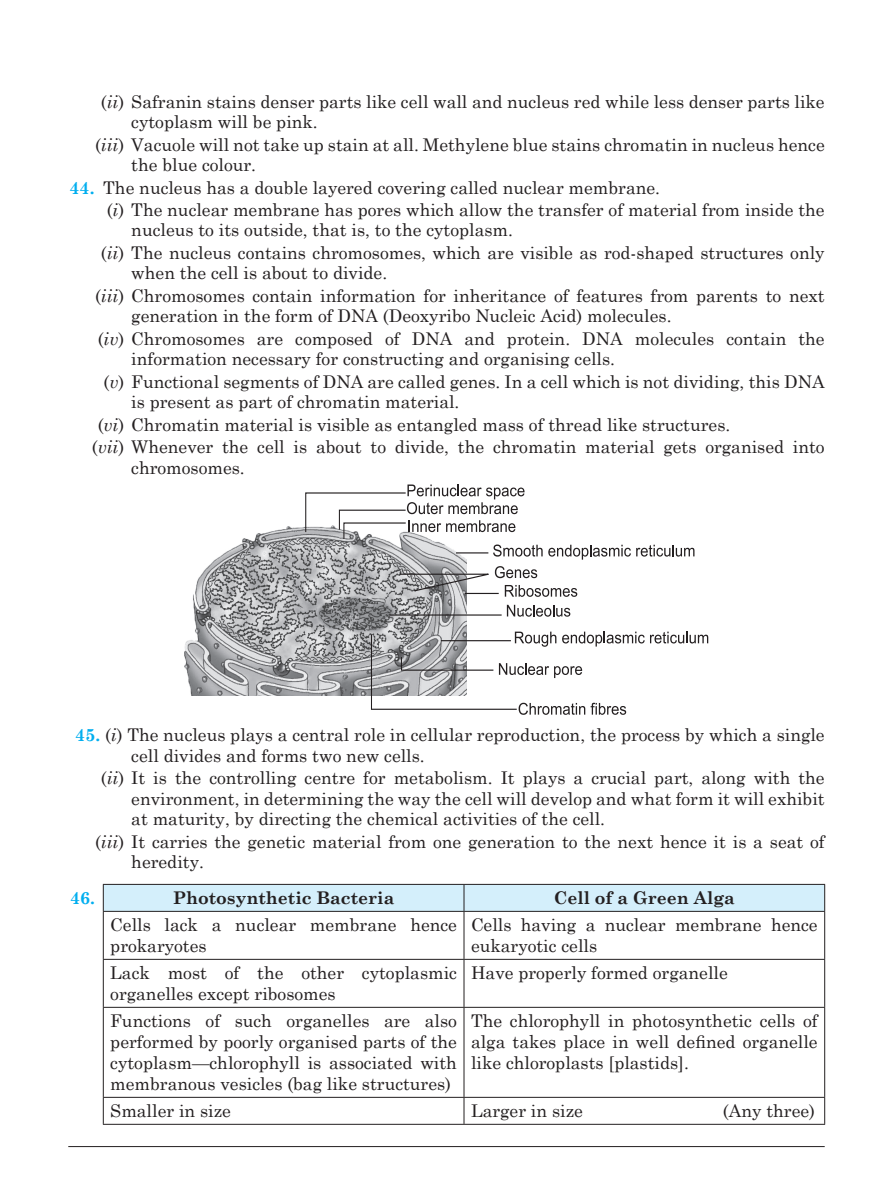
<style>
.page{position:relative;width:893px;height:1203px;background:#fff}
.page>*{position:absolute;margin:0;border:0;box-sizing:border-box;transform-origin:0 0}
.t1{font:17.5px/21px "Century Schoolbook";color:#231f20}
.t2{font:700 17.5px "Century Schoolbook";color:#231f20}
.t3{font:700 17.5px "Century Schoolbook";color:#00aeef}
.s1{font-style:italic}
.s2{font-weight:700;color:#00aeef}
</style>
<div class="page">
<hr style="left:68px;top:1145px;width:756px;height:1px;background:#231f20">
<img style="left:185px;top:526px;width:281px;height:169px">
<svg style="left:305px;top:484px;width:237px;height:72px"></svg>
<svg style="left:548px;top:544px;width:146px;height:15px"></svg>
<svg style="left:650px;top:631px;width:58px;height:12px"></svg>
<svg style="left:370px;top:566px;width:274px;height:148px"></svg>
<hr style="left:103px;top:883px;width:361px;height:1px;background:#231f20">
<hr style="left:464px;top:883px;width:361px;height:1px;background:#231f20">
<div style="left:103px;top:884px;width:722px;height:26px;background:#d4effb"></div>
<hr style="left:103px;top:910px;width:361px;height:1px;background:#231f20">
<hr style="left:103px;top:911px;width:1px;height:47px;background:#231f20">
<hr style="left:464px;top:910px;width:361px;height:1px;background:#231f20">
<hr style="left:463px;top:911px;width:1px;height:47px;background:#231f20">
<hr style="left:824px;top:911px;width:1px;height:47px;background:#231f20">
<hr style="left:103px;top:958px;width:361px;height:1px;background:#231f20">
<hr style="left:103px;top:959px;width:1px;height:47px;background:#231f20">
<hr style="left:464px;top:958px;width:361px;height:1px;background:#231f20">
<hr style="left:463px;top:959px;width:1px;height:47px;background:#231f20">
<hr style="left:824px;top:959px;width:1px;height:47px;background:#231f20">
<hr style="left:103px;top:1006px;width:361px;height:1px;background:#231f20">
<hr style="left:103px;top:1007px;width:1px;height:89px;background:#231f20">
<hr style="left:464px;top:1006px;width:361px;height:1px;background:#231f20">
<hr style="left:463px;top:1007px;width:1px;height:89px;background:#231f20">
<hr style="left:824px;top:1007px;width:1px;height:89px;background:#231f20">
<hr style="left:103px;top:1096px;width:361px;height:1px;background:#231f20">
<svg style="left:103px;top:1097px;width:1px;height:26px"></svg>
<hr style="left:464px;top:1096px;width:361px;height:1px;background:#231f20">
<svg style="left:463px;top:1097px;width:1px;height:26px"></svg>
<svg style="left:824px;top:1097px;width:1px;height:26px"></svg>
<hr style="left:103px;top:1123px;width:361px;height:1px;background:#231f20">
<hr style="left:464px;top:1123px;width:361px;height:1px;background:#231f20">
<p class="t1" style="left:101px;top:89px;width:725px">(<span class="s1">ii</span>) Safranin stains denser parts like cell wall and nucleus red while less denser parts like</p>
<p class="t1" style="left:131px;top:110px;width:188px">cytoplasm will be pink.</p>
<p class="t1" style="left:95px;top:132px;width:731px">(<span class="s1">iii</span>) Vacuole will not take up stain at all. Methylene blue stains chromatin in nucleus hence</p>
<p class="t1" style="left:131px;top:153px;width:126px">the blue colour.</p>
<p class="t1" style="left:70px;top:175px;width:592px"><span class="s2">44.</span> The nucleus has a double layered covering called nuclear membrane.</p>
<p class="t1" style="left:107px;top:197px;width:719px">(<span class="s1">i</span>) The nuclear membrane has pores which allow the transfer of material from inside the</p>
<p class="t1" style="left:131px;top:218px;width:383px">nucleus to its outside, that is, to the cytoplasm.</p>
<p class="t1" style="left:101px;top:240px;width:725px">(<span class="s1">ii</span>) The nucleus contains chromosomes, which are visible as rod-shaped structures only</p>
<p class="t1" style="left:131px;top:261px;width:257px">when the cell is about to divide.</p>
<p class="t1" style="left:95px;top:283px;width:731px">(<span class="s1">iii</span>) Chromosomes contain information for inheritance of features from parents to next</p>
<p class="t1" style="left:131px;top:304px;width:541px">generation in the form of DNA (Deoxyribo Nucleic Acid) molecules.</p>
<p class="t1" style="left:98px;top:326px;width:728px">(<span class="s1">iv</span>) Chromosomes are composed of DNA and protein. DNA molecules contain the</p>
<p class="t1" style="left:131px;top:347px;width:485px">information necessary for constructing and organising cells.</p>
<p class="t1" style="left:104px;top:369px;width:722px">(<span class="s1">v</span>) Functional segments of DNA are called genes. In a cell which is not dividing, this DNA</p>
<p class="t1" style="left:131px;top:390px;width:330px">is present as part of chromatin material.</p>
<p class="t1" style="left:98px;top:412px;width:634px">(<span class="s1">vi</span>) Chromatin material is visible as entangled mass of thread like structures.</p>
<p class="t1" style="left:92px;top:434px;width:734px">(<span class="s1">vii</span>) Whenever the cell is about to divide, the chromatin material gets organised into</p>
<p class="t1" style="left:131px;top:455px;width:115px">chromosomes.</p>
<p class="t1" style="left:75px;top:722px;width:751px"><span class="s2">45.</span> (<span class="s1">i</span>) The nucleus plays a central role in cellular reproduction, the process by which a single</p>
<p class="t1" style="left:131px;top:743px;width:295px">cell divides and forms two new cells.</p>
<p class="t1" style="left:101px;top:765px;width:725px">(<span class="s1">ii</span>) It is the controlling centre for metabolism. It plays a crucial part, along with the</p>
<p class="t1" style="left:131px;top:786px;width:695px">environment, in determining the way the cell will develop and what form it will exhibit</p>
<p class="t1" style="left:131px;top:807px;width:475px">at maturity, by directing the chemical activities of the cell.</p>
<p class="t1" style="left:95px;top:829px;width:731px">(<span class="s1">iii</span>) It carries the genetic material from one generation to the next hence it is a seat of</p>
<p class="t1" style="left:131px;top:850px;width:74px">heredity.</p>
<p class="t3" style="left:70px;top:884px;width:26px">46.</p>
<p class="t2" style="left:173px;top:884px;width:223px">Photosynthetic Bacteria</p>
<p class="t2" style="left:554px;top:884px;width:182px">Cell of a Green Alga</p>
<p class="t1" style="left:110px;top:912px;width:348px">Cells lack a nuclear membrane hence prokaryotes</p>
<p class="t1" style="left:471px;top:912px;width:348px">Cells having a nuclear membrane hence eukaryotic cells</p>
<p class="t1" style="left:110px;top:960px;width:348px">Lack most of the other cytoplasmic organelles except ribosomes</p>
<p class="t1" style="left:471px;top:960px;width:258px">Have properly formed organelle</p>
<p class="t1" style="left:110px;top:1008px;width:348px;text-align:justify">Functions of such organelles are also performed by poorly organised parts of the cytoplasm—chlorophyll is associated with membranous vesicles (bag like structures)</p>
<p class="t1" style="left:471px;top:1008px;width:348px;text-align:justify">The chlorophyll in photosynthetic cells of alga takes place in well defined organelle like chloroplasts [plastids].</p>
<p class="t1" style="left:110px;top:1098px;width:122px">Smaller in size</p>
<p class="t1" style="left:471px;top:1098px;width:113px">Larger in size</p>
<p class="t1" style="left:723px;top:1098px;width:94px">(Any three)</p>
</div>
